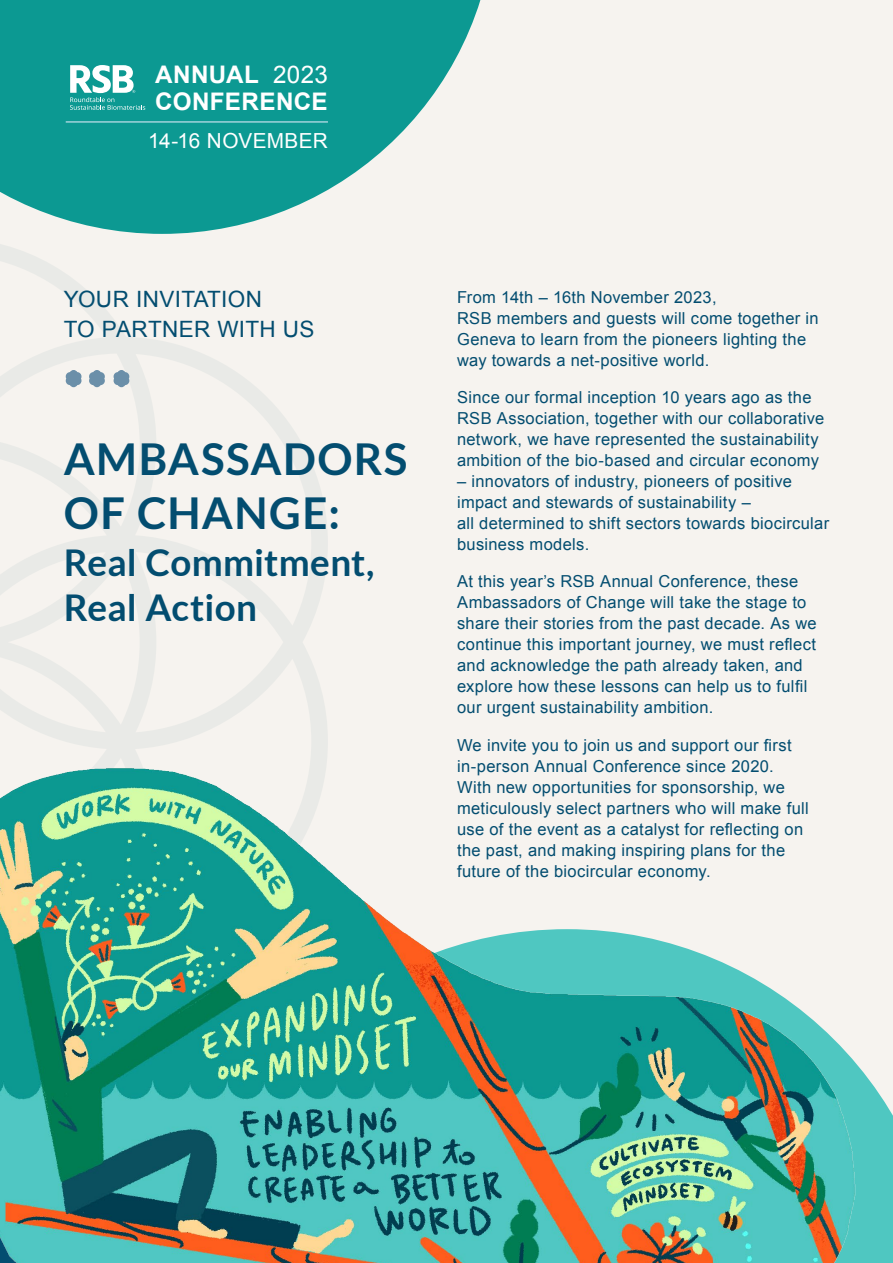
<style>
.page{position:relative;width:893px;height:1263px;background:#f4f1ec}
.page>*{position:absolute;margin:0;border:0;box-sizing:border-box;transform-origin:0 0}
.t1{font:700 43.95px/53.8px "Lato";letter-spacing:.03em;color:#034d70}
.t2{font:700 36.9px/45.3px "Lato";letter-spacing:.005em;color:#034d70}
.t3{font:700 24.3px "Arial";letter-spacing:.015em;color:#fff}
.t4{font:24.3px "Arial";color:#fff}
.t5{font:22.5px/30px "Arial";letter-spacing:.015em;color:#034d70}
.t6{font:20.85px "Arial";letter-spacing:.01em;color:#fff}
.t7{font:16.5px/21px "Arial";letter-spacing:.02em;color:#034d70}
</style>
<div class="page">
<svg style="left:0;top:245px;width:327px;height:521px"></svg>
<svg style="left:66px;top:370px;width:15px;height:17px"></svg>
<svg style="left:89px;top:370px;width:16px;height:17px"></svg>
<svg style="left:114px;top:370px;width:15px;height:17px"></svg>
<svg style="left:0;top:0;width:481px;height:234px;fill:#0c9992"></svg>
<svg style="left:70px;top:65px;width:75px;height:45px;background:#6cc1bd"></svg>
<hr style="left:66px;top:121px;width:262px;height:2px;background:#8dcbd1">
<svg style="left:859px;top:1067px;width:34px;height:196px;background:#62ccc6"></svg>
<img style="left:0;top:766px;width:859px;height:497px">
<h3 class="t3" style="left:155px;top:58px;width:105px">ANNUAL</h3>
<h3 class="t4" style="left:273px;top:58px;width:56px">2023</h3>
<h3 class="t3" style="left:155px;top:85px;width:174px">CONFERENCE</h3>
<p class="t6" style="left:148px;top:127px;width:181px">14-16 NOVEMBER</p>
<h3 class="t5" style="left:64px;top:284px;width:252px">YOUR INVITATION<br>TO PARTNER WITH US</h3>
<h1 class="t1" style="left:64px;top:431px;width:345px">AMBASSADORS<br>OF CHANGE:</h1>
<h2 class="t2" style="left:64px;top:539px;width:312px">Real Commitment,<br>Real Action</h2>
<p class="t7" style="left:457px;top:287px;width:363px">From 14th – 16th November 2023,<br>RSB members and guests will come together in Geneva to learn from the pioneers lighting the way towards a net-positive world.</p>
<p class="t7" style="left:457px;top:387px;width:369px">Since our formal inception 10 years ago as the RSB Association, together with our collaborative network, we have represented the sustainability ambition of the bio-based and circular economy</p>
<p class="t7" style="left:457px;top:471px;width:374px">– innovators of industry, pioneers of positive impact and stewards of sustainability –<br>all determined to shift sectors towards biocircular business models.</p>
<p class="t7" style="left:457px;top:571px;width:361px">At this year’s RSB Annual Conference, these Ambassadors of Change will take the stage to share their stories from the past decade. As we continue this important journey, we must reflect and acknowledge the path already taken, and explore how these lessons can help us to fulfil our urgent sustainability ambition.</p>
<p class="t7" style="left:457px;top:734px;width:353px">We invite you to join us and support our first in-person Annual Conference since 2020.<br>With new opportunities for sponsorship, we meticulously select partners who will make full use of the event as a catalyst for reflecting on the past, and making inspiring plans for the future of the biocircular economy.</p>
</div>
